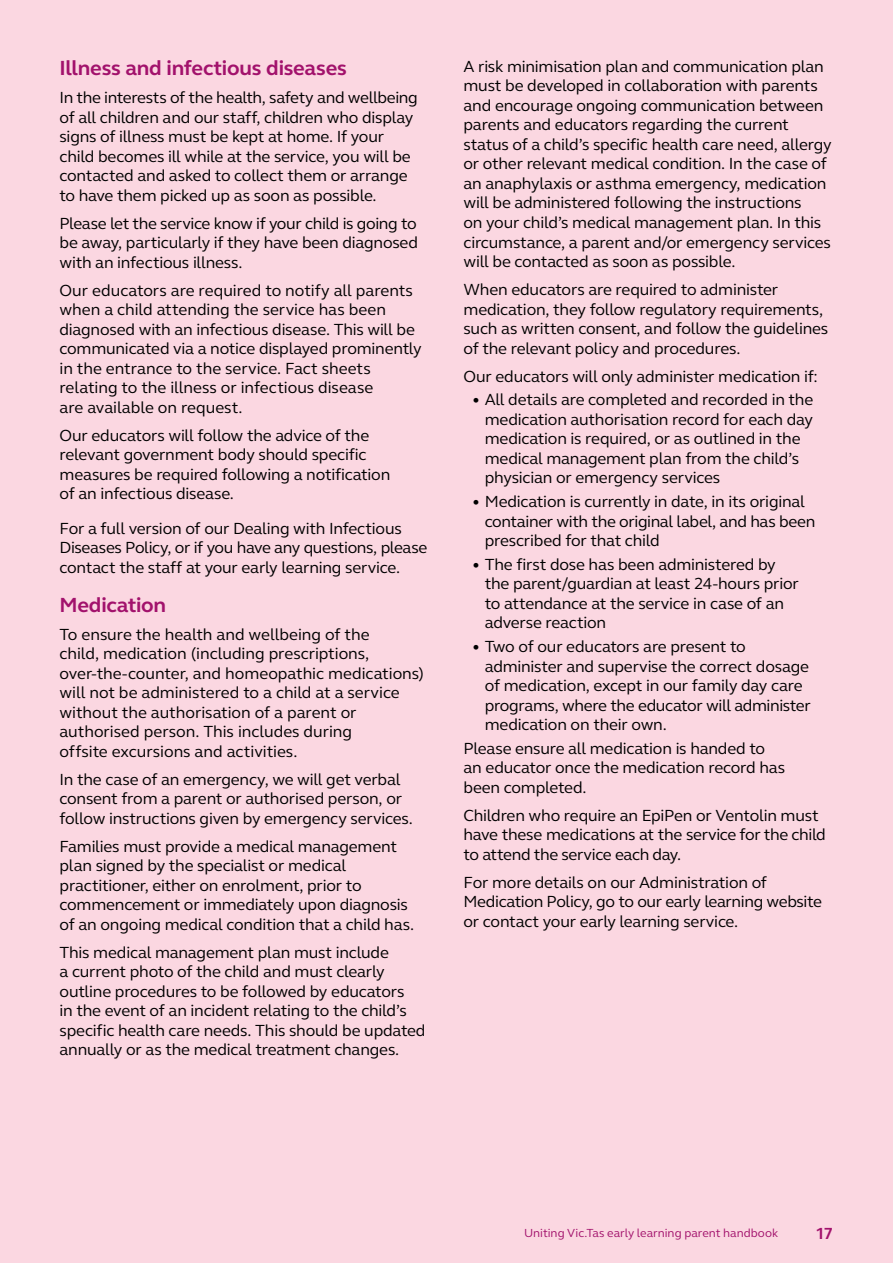
<style>
.page{position:relative;width:893px;height:1263px;background:#fbd7e1}
.page>*{position:absolute;margin:0;border:0;box-sizing:border-box;transform-origin:0 0}
.t1{font:700 21px "FS Elliot Pro";letter-spacing:-.01em;color:#a2126c}
.t2{font:16.5px/19.5px "FS Elliot Pro";letter-spacing:-.01em;color:#000}
.t3{font:700 16.5px "FS Elliot Pro";color:#a2126c}
.t4{font:12px "FS Elliot Pro";color:#a2126c}
</style>
<div class="page">
<p class="t1" style="left:60px;top:54px;width:289px">Illness and infectious diseases</p>
<p class="t2" style="left:60px;top:88px;width:360px">In the interests of the health, safety and wellbeing of all children and our staff, children who display signs of illness must be kept at home. If your child becomes ill while at the service, you will be contacted and asked to collect them or arrange to have them picked up as soon as possible.</p>
<p class="t2" style="left:60px;top:213px;width:360px;text-align:justify">Please let the service know if your child is going to be away, particularly if they have been diagnosed with an infectious illness.</p>
<p class="t2" style="left:60px;top:280px;width:364px">Our educators are required to notify all parents when a child attending the service has been diagnosed with an infectious disease. This will be communicated via a notice displayed prominently in the entrance to the service. Fact sheets relating to the illness or infectious disease<br>are available on request.</p>
<p class="t2" style="left:60px;top:425px;width:332px">Our educators will follow the advice of the relevant government body should specific measures be required following a notification of an infectious disease.</p>
<p class="t2" style="left:60px;top:518px;width:369px">For a full version of our Dealing with Infectious<br>Diseases Policy, or if you have any questions, please contact the staff at your early learning service.</p>
<p class="t1" style="left:60px;top:590px;width:108px">Medication</p>
<p class="t2" style="left:60px;top:624px;width:366px">To ensure the health and wellbeing of the<br>child, medication (including prescriptions, over-the-counter, and homeopathic medications) will not be administered to a child at a service without the authorisation of a parent or authorised person. This includes during<br>offsite excursions and activities.</p>
<p class="t2" style="left:60px;top:769px;width:355px">In the case of an emergency, we will get verbal consent from a parent or authorised person, or follow instructions given by emergency services.</p>
<p class="t2" style="left:60px;top:836px;width:356px">Families must provide a medical management plan signed by the specialist or medical practitioner, either on enrolment, prior to commencement or immediately upon diagnosis of an ongoing medical condition that a child has.</p>
<p class="t2" style="left:60px;top:942px;width:368px">This medical management plan must include<br>a current photo of the child and must clearly outline procedures to be followed by educators<br>in the event of an incident relating to the child’s specific health care needs. This should be updated annually or as the medical treatment changes.</p>
<p class="t2" style="left:463px;top:56px;width:370px">A risk minimisation plan and communication plan must be developed in collaboration with parents and encourage ongoing communication between parents and educators regarding the current status of a child’s specific health care need, allergy or other relevant medical condition. In the case of an anaphylaxis or asthma emergency, medication will be administered following the instructions<br>on your child’s medical management plan. In this circumstance, a parent and/or emergency services will be contacted as soon as possible.</p>
<p class="t2" style="left:463px;top:279px;width:366px">When educators are required to administer medication, they follow regulatory requirements, such as written consent, and follow the guidelines of the relevant policy and procedures.</p>
<p class="t2" style="left:463px;top:366px;width:356px">Our educators will only administer medication if:</p>
<p class="t2" style="left:485px;top:390px;width:330px;text-indent:-13px">• All details are completed and recorded in the medication authorisation record for each day medication is required, or as outlined in the medical management plan from the child’s physician or emergency services</p>
<p class="t2" style="left:485px;top:491px;width:332px;text-indent:-13px">• Medication is currently in date, in its original container with the original label, and has been prescribed for that child</p>
<p class="t2" style="left:485px;top:554px;width:316px;text-indent:-13px">• The first dose has been administered by the parent/guardian at least 24-hours prior to attendance at the service in case of an adverse reaction</p>
<p class="t2" style="left:485px;top:636px;width:328px;text-indent:-13px">• Two of our educators are present to administer and supervise the correct dosage of medication, except in our family day care programs, where the educator will administer medication on their own.</p>
<p class="t2" style="left:463px;top:738px;width:323px">Please ensure all medication is handed to an educator once the medication record has been completed.</p>
<p class="t2" style="left:463px;top:805px;width:364px">Children who require an EpiPen or Ventolin must have these medications at the service for the child to attend the service each day.</p>
<p class="t2" style="left:463px;top:872px;width:360px">For more details on our Administration of<br>Medication Policy, go to our early learning website or contact your early learning service.</p>
<p class="t4" style="left:524px;top:1225px;width:256px">Uniting Vic.Tas early learning parent handbook</p>
<p class="t3" style="left:816px;top:1222px;width:19px">17</p>
</div>
